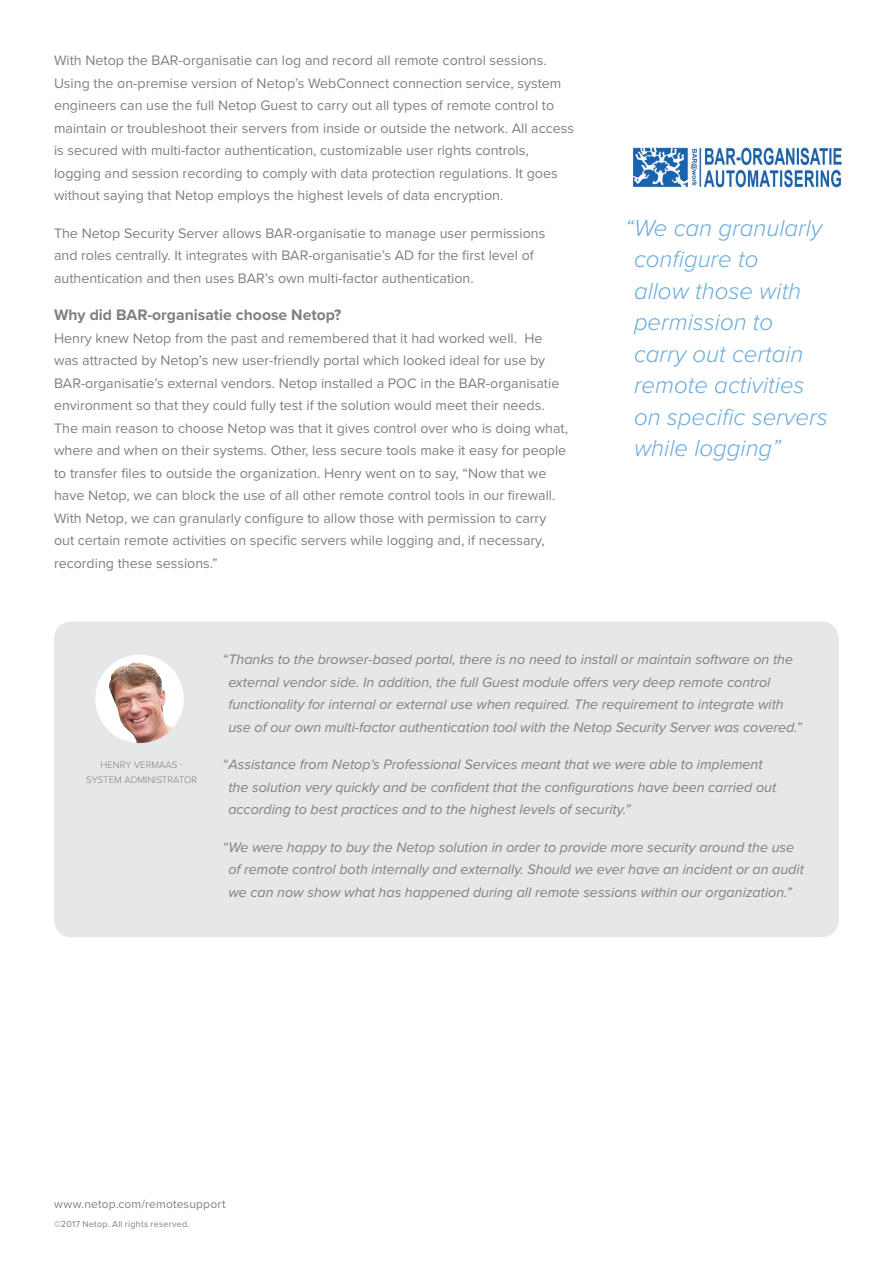
<style>
.page{position:relative;width:893px;height:1263px;background:#fff}
.page>*{position:absolute;margin:0;border:0;box-sizing:border-box;transform-origin:0 0}
.t1{font:italic 300 24px/31.5px "Proxima Nova";color:#6aabde}
.t2{font:700 15.75px "Proxima Nova";color:#807f83}
.t3{font:14.25px/22.5px "Proxima Nova";color:#807f83}
.t4{font:italic 14.25px/22.5px "Proxima Nova";color:#807f83}
.t5{font:12px "Proxima Nova";letter-spacing:.015em;color:#807f83}
.t6{font:300 9.75px/15px "Proxima Nova";color:#807f83;text-align:center}
.t7{font:9px "Proxima Nova";letter-spacing:.025em;color:#807f83}
</style>
<div class="page">
<div style="left:54px;top:621px;width:785px;height:316px;background:#e6e7e8;border-radius:18px"></div>
<img style="left:633px;top:147px;width:209px;height:42px">
<div style="left:95px;top:655px;width:89px;height:88px;background:#fff;border-radius:50%"></div>
<img style="left:109px;top:662px;width:65px;height:81px">
<p class="t3" style="left:54px;top:50px;width:522px">With Netop the BAR-organisatie can log and record all remote control sessions.<br>Using the on-premise version of Netop’s WebConnect connection service, system engineers can use the full Netop Guest to carry out all types of remote control to maintain or troubleshoot their servers from inside or outside the network. All access is secured with multi-factor authentication, customizable user rights controls, logging and session recording to comply with data protection regulations. It goes without saying that Netop employs the highest levels of data encryption.</p>
<p class="t3" style="left:54px;top:222px;width:493px">The Netop Security Server allows BAR-organisatie to manage user permissions and roles centrally. It integrates with BAR-organisatie’s AD for the first level of authentication and then uses BAR’s own multi-factor authentication.</p>
<p class="t2" style="left:54px;top:306px;width:289px">Why did BAR-organisatie choose Netop?</p>
<p class="t3" style="left:54px;top:327px;width:516px">Henry knew Netop from the past and remembered that it had worked well. He was attracted by Netop’s new user-friendly portal which looked ideal for use by BAR-organisatie’s external vendors. Netop installed a POC in the BAR-organisatie environment so that they could fully test if the solution would meet their needs.<br>The main reason to choose Netop was that it gives control over who is doing what, where and when on their systems. Other, less secure tools make it easy for people to transfer files to outside the organization. Henry went on to say, “Now that we have Netop, we can block the use of all other remote control tools in our firewall.<br>With Netop, we can granularly configure to allow those with permission to carry out certain remote activities on specific servers while logging and, if necessary, recording these sessions.”</p>
<h1 class="t1" style="left:634px;top:212px;width:195px;text-indent:-9px">“We can granularly configure to<br>allow those with permission to carry out certain remote activities on specific servers while logging”</h1>
<p class="t6" style="left:86px;top:758px;width:113px">HENRY VERMAAS -<br>SYSTEM ADMINISTRATOR</p>
<p class="t4" style="left:228px;top:648px;width:575px;text-indent:-6px">“Thanks to the browser-based portal, there is no need to install or maintain software on the external vendor side. In addition, the full Guest module offers very deep remote control functionality for internal or external use when required. The requirement to integrate with use of our own multi-factor authentication tool with the Netop Security Server was covered.”</p>
<p class="t4" style="left:228px;top:753px;width:549px;text-indent:-6px">“Assistance from Netop’s Professional Services meant that we were able to implement the solution very quickly and be confident that the configurations have been carried out according to best practices and to the highest levels of security.”</p>
<p class="t4" style="left:228px;top:836px;width:577px;text-indent:-6px">“We were happy to buy the Netop solution in order to provide more security around the use of remote control both internally and externally. Should we ever have an incident or an audit we can now show what has happened during all remote sessions within our organization.”</p>
<p class="t5" style="left:54px;top:1196px;width:173px">www.netop.com/remotesupport</p>
<p class="t7" style="left:54px;top:1219px;width:137px">©2017 Netop. All rights reserved.</p>
</div>
